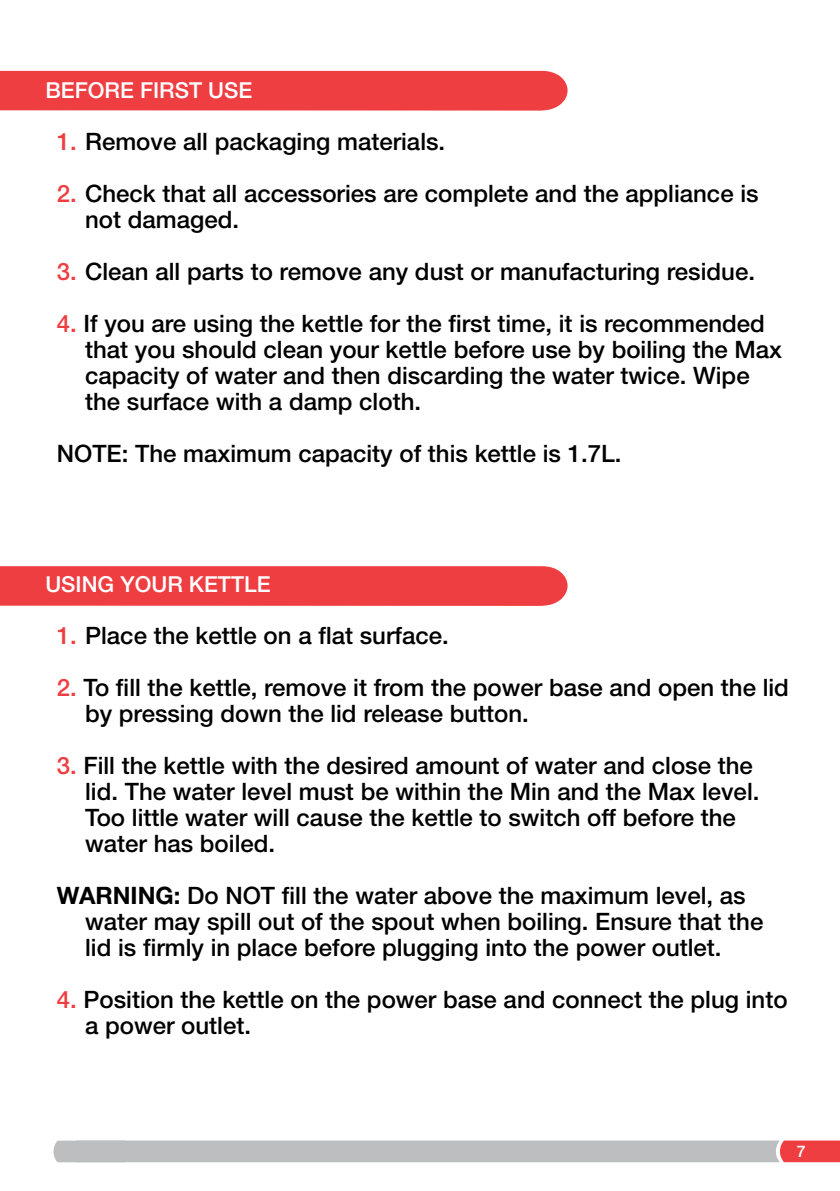
<style>
.page{position:relative;width:840px;height:1191px;background:#fff}
.page>*{position:absolute;margin:0;border:0;box-sizing:border-box;transform-origin:0 0}
.t1{font:500 24px/26px "Helvetica Neue LT Std";color:#000}
.t2{font:500 22px "Helvetica Neue LT Std";color:#fff}
.t3{font:500 16px "Helvetica Neue LT Std";color:#fff}
.s1{color:#ef3e42}
.s2{font-weight:700}
</style>
<div class="page">
<svg style="left:53px;top:1140px;width:786px;height:22px;background:#c1b6b9"></svg>
<div style="left:0;top:71px;width:567px;height:40px;background:#ef3e42"></div>
<div style="left:0;top:566px;width:567px;height:40px;background:#ef3e42"></div>
<p class="t2" style="left:45px;top:77px;width:208px">BEFORE FIRST USE</p>
<p class="t1" style="left:57px;top:128px;width:390px"><span class="s1">1.</span> Remove all packaging materials.</p>
<p class="t1" style="left:85px;top:180px;width:674px;text-indent:-28px"><span class="s1">2.</span> Check that all accessories are complete and the appliance is not damaged.</p>
<p class="t1" style="left:57px;top:258px;width:699px"><span class="s1">3.</span> Clean all parts to remove any dust or manufacturing residue.</p>
<p class="t1" style="left:85px;top:310px;width:698px;text-indent:-28px"><span class="s1">4.</span> If you are using the kettle for the first time, it is recommended that you should clean your kettle before use by boiling the Max capacity of water and then discarding the water twice. Wipe the surface with a damp cloth.</p>
<p class="t1" style="left:57px;top:440px;width:566px">NOTE: The maximum capacity of this kettle is 1.7L.</p>
<p class="t2" style="left:45px;top:571px;width:226px">USING YOUR KETTLE</p>
<p class="t1" style="left:57px;top:622px;width:393px"><span class="s1">1.</span> Place the kettle on a flat surface.</p>
<p class="t1" style="left:85px;top:674px;width:705px;text-indent:-28px"><span class="s1">2.</span> To fill the kettle, remove it from the power base and open the lid by pressing down the lid release button.</p>
<p class="t1" style="left:85px;top:752px;width:675px;text-indent:-28px"><span class="s1">3.</span> Fill the kettle with the desired amount of water and close the lid. The water level must be within the Min and the Max level.<br>Too little water will cause the kettle to switch off before the water has boiled.</p>
<p class="t1" style="left:85px;top:882px;width:679px;text-indent:-28px"><span class="s2">WARNING:</span> Do NOT fill the water above the maximum level, as water may spill out of the spout when boiling. Ensure that the lid is firmly in place before plugging into the power outlet.</p>
<p class="t1" style="left:85px;top:986px;width:703px;text-indent:-28px"><span class="s1">4.</span> Position the kettle on the power base and connect the plug into a power outlet.</p>
<p class="t3" style="left:796px;top:1141px;width:10px">7</p>
</div>
